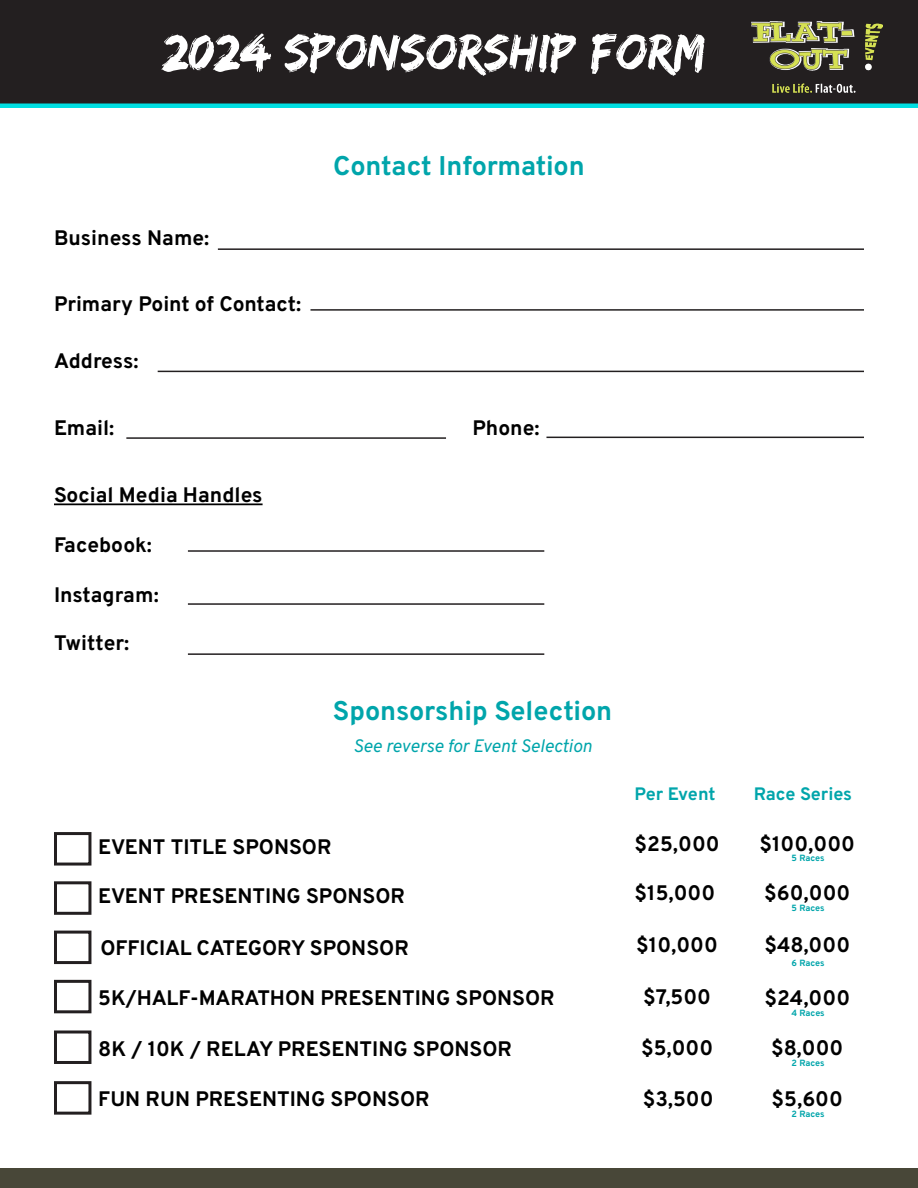
<style>
.page{position:relative;width:918px;height:1188px;background:#fff}
.page>*{position:absolute;margin:0;border:0;box-sizing:border-box;transform-origin:0 0}
.t1{font:52.5px "Edo";color:#fff}
.t2{font:700 27px "Overpass";letter-spacing:-.005em;color:#00a5ab}
.t3{font:700 21px "Overpass";color:#000}
.t4{font:italic 18px "Overpass";letter-spacing:-.01em;color:#00a5ab}
.t5{font:700 18px "Overpass";letter-spacing:-.005em;color:#00a5ab}
.t6{font:700 9px "Overpass";letter-spacing:-.005em;color:#00a5ab}
</style>
<div class="page">
<div style="left:0;top:0;width:918px;height:104px;background:#231f20"></div>
<img style="left:751px;top:21px;width:132px;height:75px">
<hr style="left:54px;top:503px;width:209px;height:2px;background:#000">
<hr style="left:188px;top:603px;width:356px;height:2px;background:#231f20">
<hr style="left:188px;top:550px;width:356px;height:2px;background:#231f20">
<hr style="left:188px;top:653px;width:356px;height:2px;background:#231f20">
<div style="left:54px;top:832px;width:37px;height:34px;border:3px solid #231f20"></div>
<div style="left:54px;top:881px;width:37px;height:34px;border:3px solid #231f20"></div>
<div style="left:54px;top:931px;width:37px;height:33px;border:3px solid #231f20"></div>
<div style="left:54px;top:980px;width:37px;height:33px;border:3px solid #231f20"></div>
<div style="left:54px;top:1031px;width:37px;height:33px;border:3px solid #231f20"></div>
<div style="left:54px;top:1081px;width:37px;height:34px;border:3px solid #231f20"></div>
<div style="left:0;top:1168px;width:918px;height:20px;background:#484738"></div>
<hr style="left:218px;top:248px;width:646px;height:2px;background:#231f20">
<hr style="left:310px;top:309px;width:554px;height:2px;background:#231f20">
<hr style="left:158px;top:371px;width:706px;height:1px;background:#231f20">
<hr style="left:546px;top:437px;width:318px;height:1px;background:#231f20">
<hr style="left:126px;top:437px;width:320px;height:2px;background:#231f20">
<hr style="left:0;top:104px;width:918px;height:4px;background:#00dfe2">
<p class="t1" style="left:163px;top:21px;width:543px">2024 SPONSORSHIP FORM</p>
<p class="t3" style="left:54px;top:221px;width:157px">Business Name:</p>
<p class="t3" style="left:54px;top:287px;width:249px">Primary Point of Contact:</p>
<p class="t3" style="left:54px;top:344px;width:86px">Address:</p>
<p class="t2" style="left:333px;top:143px;width:253px">Contact Information</p>
<p class="t3" style="left:54px;top:411px;width:62px">Email:</p>
<p class="t3" style="left:472px;top:411px;width:68px">Phone:</p>
<p class="t3" style="left:54px;top:478px;width:210px">Social Media Handles</p>
<p class="t3" style="left:54px;top:528px;width:100px">Facebook:</p>
<p class="t3" style="left:54px;top:578px;width:106px">Instagram:</p>
<p class="t3" style="left:54px;top:626px;width:77px">Twitter:</p>
<p class="t2" style="left:333px;top:689px;width:281px">Sponsorship Selection</p>
<p class="t4" style="left:353px;top:731px;width:240px">See reverse for Event Selection</p>
<p class="t3" style="left:98px;top:830px;width:235px">EVENT TITLE SPONSOR</p>
<p class="t3" style="left:98px;top:879px;width:308px">EVENT PRESENTING SPONSOR</p>
<p class="t3" style="left:100px;top:931px;width:310px">OFFICIAL CATEGORY SPONSOR</p>
<p class="t3" style="left:98px;top:981px;width:458px">5K/HALF-MARATHON PRESENTING SPONSOR</p>
<p class="t3" style="left:98px;top:1032px;width:415px">8K / 10K / RELAY PRESENTING SPONSOR</p>
<p class="t3" style="left:98px;top:1082px;width:333px">FUN RUN PRESENTING SPONSOR</p>
<p class="t5" style="left:635px;top:779px;width:82px">Per Event</p>
<p class="t5" style="left:754px;top:779px;width:100px">Race Series</p>
<p class="t3" style="left:760px;top:826px;width:97px">$100,000</p>
<p class="t3" style="left:764px;top:876px;width:88px">$60,000</p>
<p class="t3" style="left:764px;top:928px;width:87px">$48,000</p>
<p class="t3" style="left:764px;top:981px;width:87px">$24,000</p>
<p class="t3" style="left:771px;top:1030px;width:74px">$8,000</p>
<p class="t3" style="left:772px;top:1082px;width:73px">$5,600</p>
<p class="t3" style="left:635px;top:826px;width:87px">$25,000</p>
<p class="t3" style="left:635px;top:876px;width:82px">$15,000</p>
<p class="t3" style="left:636px;top:928px;width:83px">$10,000</p>
<p class="t3" style="left:643px;top:980px;width:69px">$7,500</p>
<p class="t3" style="left:641px;top:1030px;width:74px">$5,000</p>
<p class="t3" style="left:643px;top:1082px;width:72px">$3,500</p>
<p class="t6" style="left:792px;top:851px;width:34px">5 Races</p>
<p class="t6" style="left:792px;top:901px;width:34px">5 Races</p>
<p class="t6" style="left:792px;top:956px;width:35px">6 Races</p>
<p class="t6" style="left:791px;top:1005px;width:35px">4 Races</p>
<p class="t6" style="left:792px;top:1056px;width:34px">2 Races</p>
<p class="t6" style="left:792px;top:1106px;width:34px">2 Races</p>
</div>
